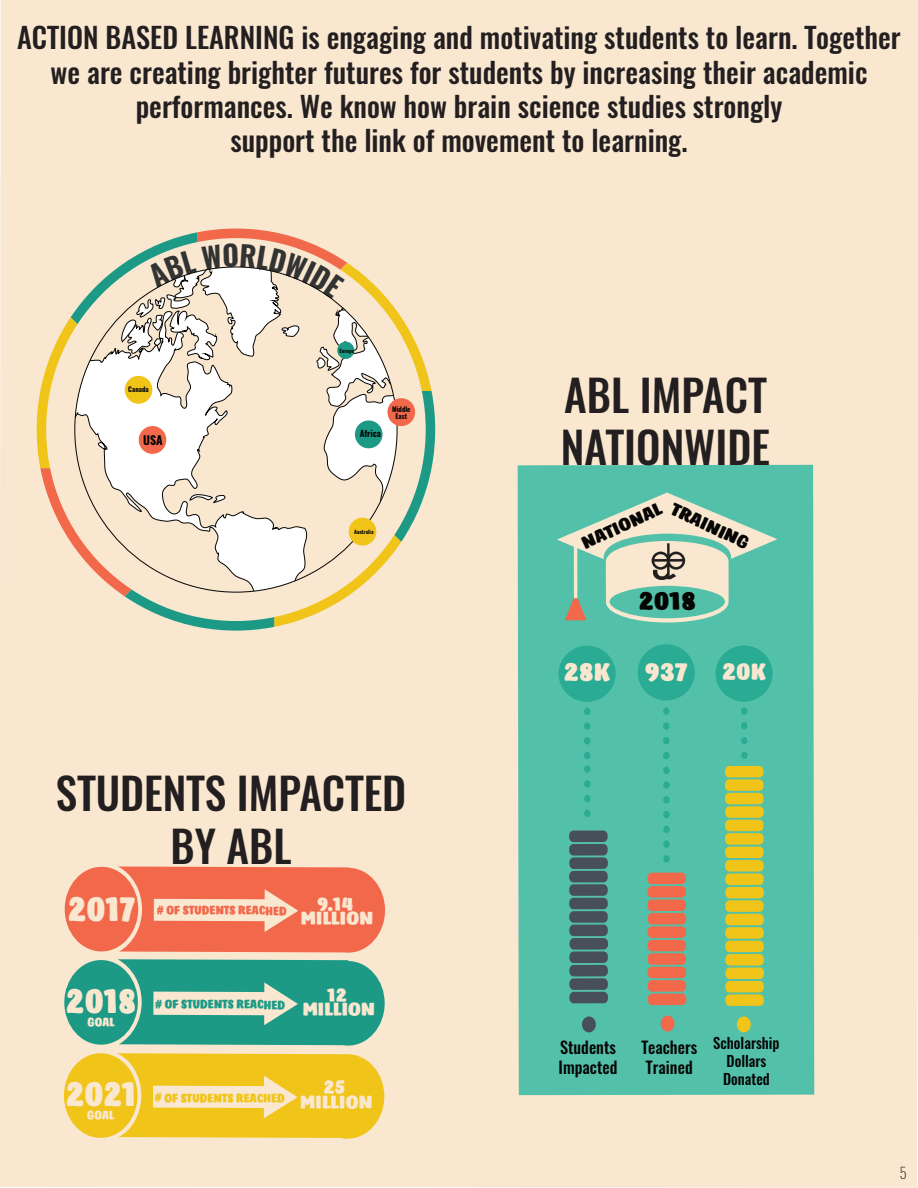
<style>
.page{position:relative;width:918px;height:1188px;background:#f9e7d0}
.page>*{position:absolute;margin:0;border:0;box-sizing:border-box;transform-origin:0 0}
.t1{font:500 43.5px/52.2px "Oswald";color:#231f20;text-align:center}
.t2{font:31.35px "Hastro";letter-spacing:-.005em;color:#f9e7d0;scale:.9 1}
.t3{font:500 28.5px/34.2px "Oswald";color:#231f20;text-align:center}
.t4{font:23.1px "Hastro";color:#f9e7d0}
.t5{font:23.1px "Hastro";color:#050504}
.t6{font:21.45px "Hastro";color:#f9e7d0}
.t7{font:17.1px/14.2px "Hastro";letter-spacing:-.005em;color:#f9e7d0;text-align:center}
.t8{font:500 16.5px/19.8px "Oswald";letter-spacing:-.005em;color:#050504}
.t9{font:16.5px "Hastro";color:#050504}
.t10{font:200 15px "Oswald";color:#231f20}
.t11{font:500 14.85px/17.9px "Oswald";letter-spacing:-.005em;color:#050504;text-align:center}
.t12{font:700 12px "Oswald";color:#050504}
.t13{font:11.4px "Hastro";letter-spacing:-.005em;color:#f2684b;scale:.88 1}
.t14{font:11.4px "Hastro";letter-spacing:-.005em;color:#1d9a86;scale:.88 1}
.t15{font:11.4px "Hastro";letter-spacing:-.005em;color:#f0c418;scale:.88 1}
.t16{font:11.4px "Hastro";letter-spacing:-.005em;color:#f9e7d0;scale:.88 1}
.t17{font:700 8.85px "Oswald";letter-spacing:-.005em;color:#050504}
.t18{font:700 6.9px/6.9px "Oswald";letter-spacing:-.005em;color:#050504;text-align:center}
.t19{font:700 5.25px "Oswald";letter-spacing:-.005em;color:#050504}
</style>
<div class="page">
<div style="left:518px;top:465px;width:296px;height:630px;background:#53c0aa"></div>
<div style="left:725px;top:927px;width:39px;height:12px;background:#f0c418;border-radius:5px"></div>
<div style="left:725px;top:941px;width:39px;height:11px;background:#f0c418;border-radius:5px"></div>
<div style="left:725px;top:954px;width:39px;height:12px;background:#f0c418;border-radius:5px"></div>
<div style="left:725px;top:981px;width:39px;height:11px;background:#f0c418;border-radius:5px"></div>
<div style="left:725px;top:994px;width:39px;height:12px;background:#f0c418;border-radius:5px"></div>
<div style="left:726px;top:967px;width:38px;height:12px;background:#f0c418;border-radius:5px"></div>
<div style="left:725px;top:847px;width:39px;height:11px;background:#f0c418;border-radius:5px"></div>
<div style="left:725px;top:860px;width:39px;height:12px;background:#f0c418;border-radius:5px"></div>
<div style="left:725px;top:873px;width:39px;height:12px;background:#f0c418;border-radius:5px"></div>
<div style="left:725px;top:900px;width:39px;height:12px;background:#f0c418;border-radius:5px"></div>
<div style="left:725px;top:914px;width:39px;height:11px;background:#f0c418;border-radius:5px"></div>
<div style="left:725px;top:887px;width:39px;height:11px;background:#f0c418;border-radius:5px"></div>
<div style="left:725px;top:766px;width:38px;height:12px;background:#f0c418;border-radius:5px"></div>
<div style="left:725px;top:779px;width:39px;height:12px;background:#f0c418;border-radius:5px"></div>
<div style="left:725px;top:793px;width:39px;height:11px;background:#f0c418;border-radius:5px"></div>
<div style="left:725px;top:820px;width:39px;height:11px;background:#f0c418;border-radius:5px"></div>
<div style="left:725px;top:833px;width:39px;height:12px;background:#f0c418;border-radius:5px"></div>
<div style="left:725px;top:806px;width:39px;height:12px;background:#f0c418;border-radius:5px"></div>
<div style="left:584px;top:752px;width:6px;height:7px;background:#29ac93;border-radius:50%"></div>
<div style="left:584px;top:737px;width:6px;height:8px;background:#29ac93;border-radius:50%"></div>
<div style="left:584px;top:722px;width:6px;height:8px;background:#29ac93;border-radius:50%"></div>
<div style="left:584px;top:708px;width:6px;height:7px;background:#29ac93;border-radius:50%"></div>
<div style="left:559px;top:646px;width:57px;height:56px;background:#29ac93;border-radius:50%"></div>
<div style="left:638px;top:644px;width:57px;height:57px;background:#29ac93;border-radius:50%"></div>
<div style="left:715px;top:645px;width:58px;height:57px;background:#29ac93;border-radius:50%"></div>
<div style="left:569px;top:978px;width:39px;height:12px;background:#47505a;border-radius:5px"></div>
<div style="left:569px;top:992px;width:39px;height:11px;background:#47505a;border-radius:5px"></div>
<div style="left:569px;top:898px;width:39px;height:11px;background:#47505a;border-radius:5px"></div>
<div style="left:569px;top:911px;width:39px;height:12px;background:#47505a;border-radius:5px"></div>
<div style="left:569px;top:925px;width:39px;height:11px;background:#47505a;border-radius:5px"></div>
<div style="left:569px;top:951px;width:39px;height:12px;background:#47505a;border-radius:5px"></div>
<div style="left:569px;top:965px;width:39px;height:11px;background:#47505a;border-radius:5px"></div>
<div style="left:570px;top:938px;width:38px;height:12px;background:#47505a;border-radius:5px"></div>
<div style="left:569px;top:831px;width:39px;height:11px;background:#47505a;border-radius:5px"></div>
<div style="left:569px;top:844px;width:39px;height:12px;background:#47505a;border-radius:5px"></div>
<div style="left:569px;top:871px;width:39px;height:11px;background:#47505a;border-radius:5px"></div>
<div style="left:569px;top:884px;width:39px;height:12px;background:#47505a;border-radius:5px"></div>
<div style="left:569px;top:857px;width:39px;height:12px;background:#47505a;border-radius:5px"></div>
<div style="left:648px;top:953px;width:38px;height:12px;background:#f2684b;border-radius:5px"></div>
<div style="left:648px;top:967px;width:38px;height:11px;background:#f2684b;border-radius:5px"></div>
<div style="left:648px;top:980px;width:38px;height:12px;background:#f2684b;border-radius:5px"></div>
<div style="left:648px;top:994px;width:38px;height:11px;background:#f2684b;border-radius:5px"></div>
<div style="left:647px;top:873px;width:39px;height:11px;background:#f2684b;border-radius:5px"></div>
<div style="left:647px;top:886px;width:39px;height:12px;background:#f2684b;border-radius:5px"></div>
<div style="left:647px;top:899px;width:39px;height:12px;background:#f2684b;border-radius:5px"></div>
<div style="left:648px;top:926px;width:38px;height:12px;background:#f2684b;border-radius:5px"></div>
<div style="left:648px;top:940px;width:38px;height:11px;background:#f2684b;border-radius:5px"></div>
<div style="left:648px;top:913px;width:38px;height:11px;background:#f2684b;border-radius:5px"></div>
<div style="left:663px;top:752px;width:7px;height:7px;background:#29ac93;border-radius:50%"></div>
<div style="left:663px;top:737px;width:7px;height:7px;background:#29ac93;border-radius:50%"></div>
<div style="left:663px;top:722px;width:7px;height:8px;background:#29ac93;border-radius:50%"></div>
<div style="left:663px;top:707px;width:7px;height:8px;background:#29ac93;border-radius:50%"></div>
<div style="left:663px;top:811px;width:7px;height:7px;background:#29ac93;border-radius:50%"></div>
<div style="left:663px;top:796px;width:7px;height:8px;background:#29ac93;border-radius:50%"></div>
<div style="left:663px;top:781px;width:7px;height:8px;background:#29ac93;border-radius:50%"></div>
<div style="left:663px;top:767px;width:7px;height:7px;background:#29ac93;border-radius:50%"></div>
<div style="left:663px;top:855px;width:7px;height:8px;background:#29ac93;border-radius:50%"></div>
<div style="left:663px;top:840px;width:7px;height:8px;background:#29ac93;border-radius:50%"></div>
<div style="left:663px;top:826px;width:7px;height:7px;background:#29ac93;border-radius:50%"></div>
<div style="left:741px;top:752px;width:7px;height:7px;background:#29ac93;border-radius:50%"></div>
<div style="left:741px;top:737px;width:6px;height:7px;background:#29ac93;border-radius:50%"></div>
<div style="left:741px;top:722px;width:6px;height:8px;background:#29ac93;border-radius:50%"></div>
<div style="left:741px;top:707px;width:6px;height:8px;background:#29ac93;border-radius:50%"></div>
<div style="left:737px;top:1016px;width:14px;height:16px;background:#f0c418;border-radius:50%"></div>
<div style="left:661px;top:1016px;width:14px;height:16px;background:#f2684b;border-radius:50%"></div>
<div style="left:582px;top:1016px;width:14px;height:16px;background:#47505a;border-radius:50%"></div>
<div style="left:65px;top:867px;width:73px;height:85px;background:#f2684b;border-radius:50%"></div>
<svg style="left:118px;top:866px;width:267px;height:87px;background:#f38166"></svg>
<div style="left:64px;top:960px;width:74px;height:85px;background:#1d9a86;border-radius:50%"></div>
<svg style="left:118px;top:959px;width:267px;height:87px;background:#4baa95"></svg>
<div style="left:64px;top:1053px;width:74px;height:85px;background:#f0c418;border-radius:50%"></div>
<svg style="left:117px;top:1053px;width:267px;height:86px;background:#f1cb3e"></svg>
<svg style="left:557px;top:493px;width:220px;height:130px;background:#97ccb6"></svg>
<div style="left:584px;top:810px;width:7px;height:7px;background:#29ac93;border-radius:50%"></div>
<div style="left:584px;top:795px;width:7px;height:7px;background:#29ac93;border-radius:50%"></div>
<div style="left:584px;top:780px;width:7px;height:8px;background:#29ac93;border-radius:50%"></div>
<div style="left:584px;top:765px;width:7px;height:8px;background:#29ac93;border-radius:50%"></div>
<svg style="left:37px;top:228px;width:398px;height:403px"></svg>
<p class="t3" style="left:17px;top:21px;width:885px">ACTION BASED LEARNING is engaging and motivating students to learn. Together we are creating brighter futures for students by increasing their academic performances. We know how brain science studies strongly<br>support the link of movement to learning.</p>
<p class="t18" style="left:128px;top:386px;width:22px">Canada</p>
<p class="t12" style="left:143px;top:431px;width:21px">USA</p>
<p class="t19" style="left:340px;top:347px;width:16px">Europe</p>
<p class="t17" style="left:360px;top:427px;width:23px">Africa</p>
<p class="t18" style="left:392px;top:406px;width:20px">Middle<br>East</p>
<p class="t19" style="left:354px;top:528px;width:21px">Australia</p>
<h1 class="t1" style="left:56px;top:768px;width:352px">STUDENTS IMPACTED<br>BY ABL</h1>
<p class="t2" style="left:68px;top:889px;width:77px">2017</p>
<p class="t13" style="left:157px;top:903px;width:149px"># OF STUDENTS REACHED</p>
<p class="t7" style="left:301px;top:897px;width:74px">9.14<br>MILLION</p>
<p class="t2" style="left:66px;top:980px;width:80px">2018</p>
<p class="t16" style="left:87px;top:1014px;width:32px">GOAL</p>
<p class="t14" style="left:155px;top:997px;width:149px"># OF STUDENTS REACHED</p>
<p class="t7" style="left:303px;top:988px;width:74px">12<br>MILLION</p>
<p class="t2" style="left:66px;top:1073px;width:79px">2021</p>
<p class="t16" style="left:87px;top:1108px;width:32px">GOAL</p>
<p class="t15" style="left:155px;top:1090px;width:149px"># OF STUDENTS REACHED</p>
<p class="t7" style="left:300px;top:1080px;width:74px">25<br>MILLION</p>
<h1 class="t1" style="left:561px;top:370px;width:211px;text-align:left">ABL IMPACT<br>NATIONWIDE</h1>
<p class="t9" style="left:578px;top:534px;width:88px;rotate:-25deg">NATIONAL</p>
<p class="t9" style="left:677px;top:498px;width:86px;rotate:26deg">TRAINING</p>
<p class="t5" style="left:639px;top:586px;width:59px;rotate:-1deg">2018</p>
<p class="t4" style="left:564px;top:657px;width:48px">28K</p>
<p class="t4" style="left:645px;top:657px;width:44px">937</p>
<p class="t6" style="left:722px;top:657px;width:46px">20K</p>
<p class="t8" style="left:559px;top:1038px;width:61px">Students<br>Impacted</p>
<p class="t8" style="left:641px;top:1038px;width:57px">Teachers<br>Trained</p>
<p class="t11" style="left:713px;top:1034px;width:68px">Scholarship<br>Dollars<br>Donated</p>
<p class="t10" style="left:900px;top:1163px;width:9px">5</p>
</div>
